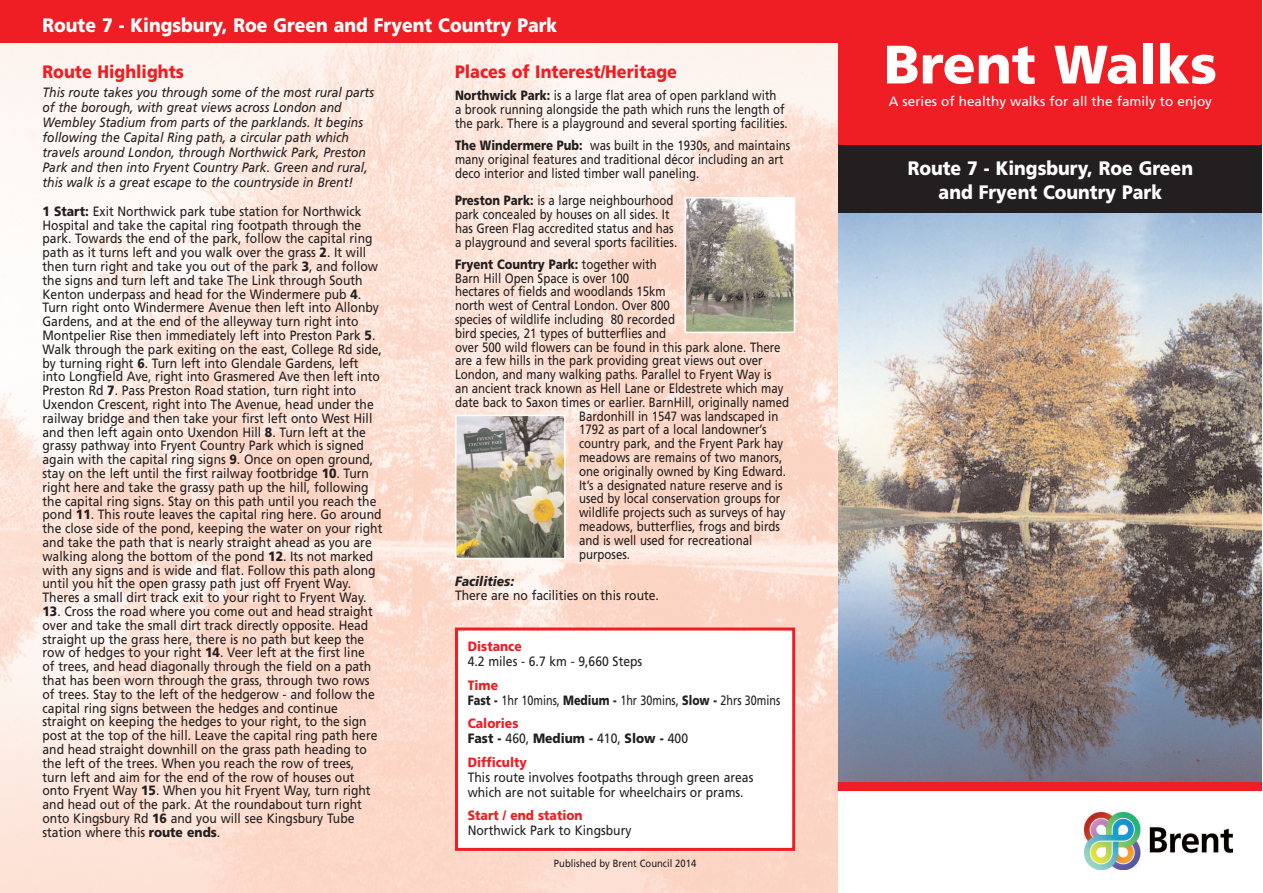
<style>
.page{position:relative;width:1263px;height:893px;background:#fff}
.page>*{position:absolute;margin:0;border:0;box-sizing:border-box;transform-origin:0 0}
.t1{font:900 54px "Frutiger";color:#fff}
.t2{font:900 19.5px/23.4px "Frutiger";color:#fff;text-align:center;scale:.9 1}
.t3{font:900 18px "Frutiger";color:#ee1e24;scale:.9 1}
.t4{font:13.5px/13.8px "Frutiger";color:#231f20;scale:.9 1}
.t5{font:13.5px/13.8px "Frutiger";color:#231f20;scale:.85 1}
.t6{font:italic 13.5px/15px "Frutiger";color:#231f20;scale:.9 1}
.t7{font:13.5px/15px "Frutiger";color:#231f20;scale:.8 1}
.t8{font:13.5px "Frutiger";color:#fff}
.t9{font:900 13.5px/15px "Frutiger";color:#231f20;scale:.9 1}
.t10{font:900 13.5px "Frutiger";color:#ee1e24;scale:.9 1}
.t11{font:900 13.5px "Frutiger";color:#231f20;scale:.85 1}
.t12{font:italic 900 13.5px "Frutiger";color:#231f20;scale:.9 1}
.t13{font:10.5px "Frutiger";color:#231f20;scale:.9 1}
.s1{font-weight:900}
.s2{font-weight:400}
.s3{font-weight:900;color:#ee1e24}
.s4{color:#ee1e24}
</style>
<div class="page">
<div style="left:838px;top:0;width:424px;height:471px;background:#ee1e24"></div>
<div style="left:838px;top:145px;width:424px;height:68px;background:#231f20"></div>
<img style="left:838px;top:213px;width:424px;height:569px">
<img style="left:0;top:43px;width:838px;height:850px">
<img style="left:1084px;top:813px;width:149px;height:56px">
<div style="left:0;top:0;width:838px;height:43px;background:#ee1e24"></div>
<div style="left:456px;top:629px;width:338px;height:220px;background:#fff"></div>
<div style="left:455px;top:627px;width:340px;height:224px;border:3px solid #ee1e24"></div>
<div style="left:838px;top:782px;width:424px;height:9px;background:#ee1e24"></div>
<img style="left:458px;top:418px;width:105px;height:138px">
<div style="left:455px;top:415px;width:111px;height:144px;border:2px solid #fff"></div>
<img style="left:688px;top:200px;width:104px;height:130px">
<div style="left:685px;top:197px;width:110px;height:136px;border:2px solid #fff"></div>
<h2 class="t2" style="left:43px;top:15px;width:573px">Route 7 - Kingsbury, Roe Green and Fryent Country Park</h2>
<h3 class="t3" style="left:43px;top:64px;width:159px">Route Highlights</h3>
<p class="t6" style="left:43px;top:86px;width:370px">This route takes you through some of the most rural parts of the borough, with great views across London and Wembley Stadium from parts of the parklands. It begins following the Capital Ring path, a circular path which travels around London, through Northwick Park, Preston Park and then into Fryent Country Park. Green and rural, this walk is a great escape to the countryside in Brent!</p>
<p class="t4" style="left:43px;top:205px;width:379px"><span class="s1">1 Start:</span> Exit Northwick park tube station for Northwick Hospital and take the capital ring footpath through the park. Towards the end of the park, follow the capital ring path as it turns left and you walk over the grass <span class="s1">2</span>. It will then turn right and take you out of the park <span class="s1">3</span>, and follow the signs and turn left and take The Link through South Kenton underpass and head for the Windermere pub <span class="s1">4</span>.<br>Turn right onto Windermere Avenue then left into Allonby Gardens, and at the end of the alleyway turn right into Montpelier Rise then immediately left into Preston Park <span class="s1">5</span>.<br>Walk through the park exiting on the east, College Rd side, by turning right <span class="s1">6</span>. Turn left into Glendale Gardens, left into Longfield Ave, right into Grasmered Ave then left into Preston Rd <span class="s1">7</span>. Pass Preston Road station, turn right into Uxendon Crescent, right into The Avenue, head under the railway bridge and then take your first left onto West Hill and then left again onto Uxendon Hill <span class="s1">8</span>. Turn left at the grassy pathway into Fryent Country Park which is signed again with the capital ring signs <span class="s1">9</span>. Once on open ground, stay on the left until the first railway footbridge <span class="s1">10</span>. Turn right here and take the grassy path up the hill, following the capital ring signs. Stay on this path until you reach the pond <span class="s1">11</span>. This route leaves the capital ring here. Go around the close side of the pond, keeping the water on your right and take the path that is nearly straight ahead as you are walking along the bottom of the pond <span class="s1">12</span>. Its not marked with any signs and is wide and flat. Follow this path along until you hit the open grassy path just off Fryent Way.<br>Theres a small dirt track exit to your right to Fryent Way.</p>
<p class="t4" style="left:43px;top:605px;width:374px"><span class="s1">13</span>. Cross the road where you come out and head straight over and take the small dirt track directly opposite. Head straight up the grass here, there is no path but keep the row of hedges to your right <span class="s1">14</span>. Veer left at the first line of trees, and head diagonally through the field on a path that has been worn through the grass, through two rows of trees. Stay to the left of the hedgerow - and follow the capital ring signs between the hedges and continue straight on keeping the hedges to your right, to the sign post at the top of the hill. Leave the capital ring path here and head straight downhill on the grass path heading to the left of the trees. When you reach the row of trees, turn left and aim for the end of the row of houses out onto Fryent Way <span class="s1">15</span>. When you hit Fryent Way, turn right and head out of the park. At the roundabout turn right onto Kingsbury Rd <span class="s1">16</span> and you will see Kingsbury Tube station where this <span class="s1">route ends</span>.</p>
<h3 class="t3" style="left:455px;top:64px;width:248px">Places of Interest/Heritage</h3>
<p class="t5" style="left:455px;top:89px;width:393px"><span class="s1">Northwick Park:</span> is a large flat area of open parkland with<br>a brook running alongside the path which runs the length of the park. There is a playground and several sporting facilities.</p>
<p class="t5" style="left:455px;top:139px;width:396px"><span class="s1">The Windermere Pub:</span> was built in the 1930s, and maintains many original features and traditional décor including an art deco interior and listed timber wall paneling.</p>
<p class="t5" style="left:455px;top:195px;width:263px"><span class="s1">Preston Park:</span> is a large neighbourhood park concealed by houses on all sides. It has Green Flag accredited status and has a playground and several sports facilities.</p>
<p class="t11" style="left:455px;top:259px;width:239px">Fryent Country Park: <span class="s2">together with</span></p>
<p class="t5" style="left:455px;top:272px;width:206px">Barn Hill Open Space is over 100</p>
<p class="t5" style="left:455px;top:286px;width:249px">hectares of fields and woodlands 15km</p>
<p class="t5" style="left:455px;top:300px;width:254px">north west of Central London. Over 800</p>
<p class="t5" style="left:455px;top:313px;width:260px">species of wildlife including 80 recorded</p>
<p class="t5" style="left:455px;top:327px;width:250px">bird species, 21 types of butterflies and</p>
<p class="t5" style="left:455px;top:341px;width:385px">over 500 wild flowers can be found in this park alone. There</p>
<p class="t5" style="left:455px;top:355px;width:364px">are a few hills in the park providing great views out over</p>
<p class="t5" style="left:455px;top:369px;width:374px">London, and many walking paths. Parallel to Fryent Way is</p>
<p class="t5" style="left:455px;top:382px;width:388px">an ancient track known as Hell Lane or Eldestrete which may</p>
<p class="t5" style="left:455px;top:396px;width:395px">date back to Saxon times or earlier. BarnHill, originally named</p>
<p class="t5" style="left:579px;top:410px;width:236px">Bardonhill in 1547 was landscaped in</p>
<p class="t5" style="left:579px;top:424px;width:222px">1792 as part of a local landowner’s</p>
<p class="t5" style="left:579px;top:438px;width:242px">country park, and the Fryent Park hay</p>
<p class="t5" style="left:579px;top:451px;width:240px">meadows are remains of two manors,</p>
<p class="t5" style="left:579px;top:465px;width:245px">one originally owned by King Edward.</p>
<p class="t5" style="left:579px;top:479px;width:241px">It’s a designated nature reserve and is</p>
<p class="t5" style="left:579px;top:493px;width:238px">used by local conservation groups for</p>
<p class="t5" style="left:579px;top:507px;width:245px">wildlife projects such as surveys of hay</p>
<p class="t5" style="left:579px;top:520px;width:238px">meadows, butterflies, frogs and birds</p>
<p class="t5" style="left:579px;top:534px;width:205px">and is well used for recreational</p>
<p class="t5" style="left:579px;top:548px;width:61px">purposes.</p>
<p class="t12" style="left:455px;top:576px;width:67px">Facilities:</p>
<p class="t4" style="left:455px;top:589px;width:228px">There are no facilities on this route.</p>
<p class="t10" style="left:468px;top:641px;width:61px">Distance</p>
<p class="t4" style="left:468px;top:656px;width:195px">4.2 miles - 6.7 km - 9,660 Steps</p>
<p class="t7" style="left:468px;top:678px;width:392px"><span class="s3">Time<br></span><span class="s1">Fast -</span> 1hr 10mins, <span class="s1">Medium -</span> 1hr 30mins, <span class="s1">Slow -</span> 2hrs 30mins</p>
<p class="t9" style="left:468px;top:717px;width:246px"><span class="s4">Calories<br></span>Fast - <span class="s2">460,</span> Medium - <span class="s2">410,</span> Slow - <span class="s2">400</span></p>
<p class="t10" style="left:468px;top:756px;width:67px">Difficulty</p>
<p class="t4" style="left:468px;top:770px;width:319px;line-height:15px">This route involves footpaths through green areas which are not suitable for wheelchairs or prams.</p>
<p class="t10" style="left:468px;top:810px;width:129px">Start / end station</p>
<p class="t4" style="left:468px;top:825px;width:183px">Northwick Park to Kingsbury</p>
<p class="t13" style="left:554px;top:859px;width:160px">Published by Brent Council 2014</p>
<h1 class="t1" style="left:884px;top:43px;width:335px">Brent Walks</h1>
<p class="t8" style="left:889px;top:96px;width:325px">A series of healthy walks for all the family to enjoy</p>
<h2 class="t2" style="left:908px;top:158px;width:319px">Route 7 - Kingsbury, Roe Green and Fryent Country Park</h2>
</div>
